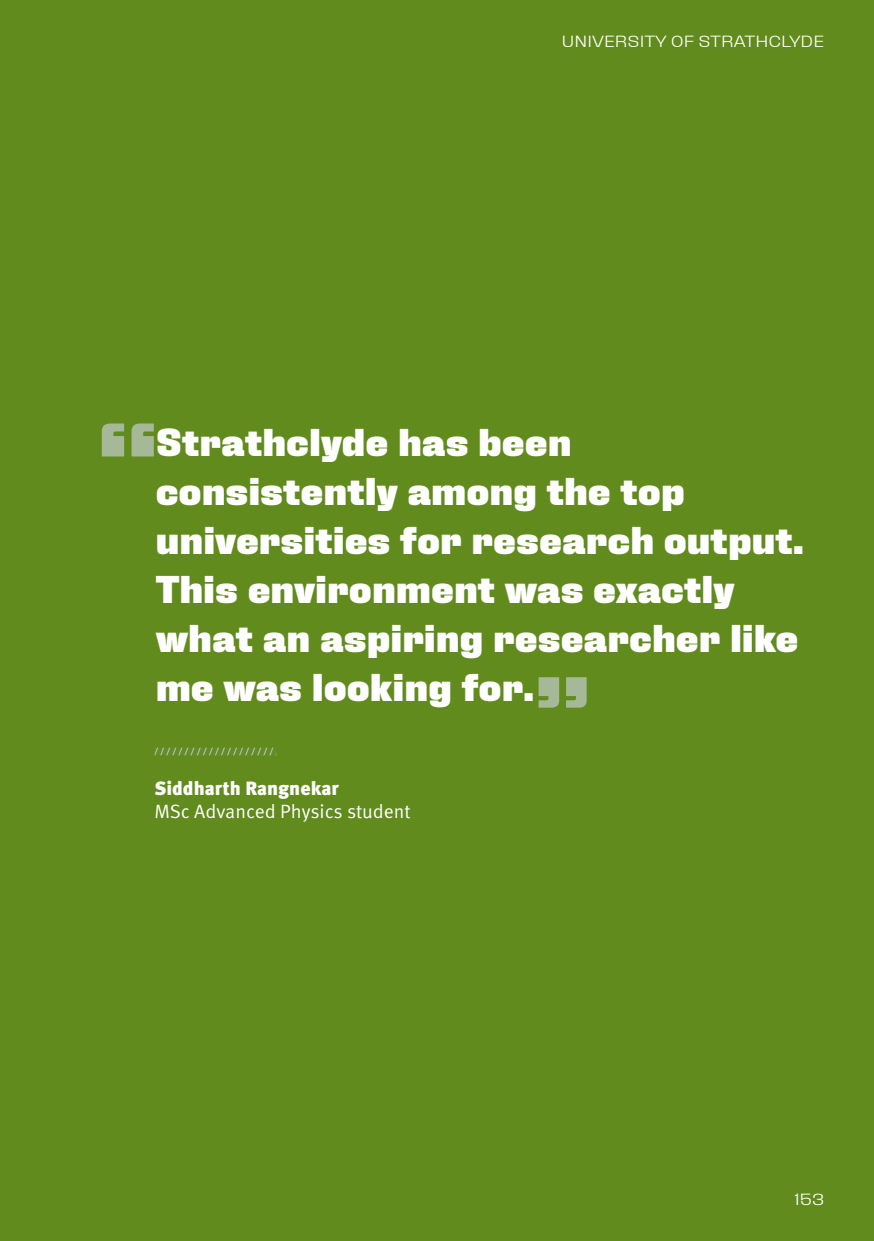
<style>
.page{position:relative;width:874px;height:1241px;background:#fff}
.page>*{position:absolute;margin:0;border:0;box-sizing:border-box;transform-origin:0 0}
.t1{font:900 expanded 92.92px "Fixture";color:#a5b897}
.t2{font:900 expanded 85.75px "Fixture";color:#a5b897}
.t3{font:900 38.5px/49px "Fixture";color:#fff}
.t4{font:19.25px "Meta OT";color:#fff}
.t5{font:900 19.25px "Meta OT";color:#fff}
.t6{font:300 expanded 15.75px "Fixture";color:#fff}
</style>
<div class="page">
<div style="left:0;top:0;width:873px;height:1240px;background:#618b1d"></div>
<svg style="left:154px;top:747px;width:122px;height:8px"></svg>
<p class="t6" style="left:561px;top:31px;width:264px">UNIVERSITY OF STRATHCLYDE</p>
<h1 class="t1" style="left:100px;top:394px;width:57px">“</h1>
<p class="t3" style="left:156px;top:418px;width:649px">Strathclyde has been consistently among the top universities for research output.<br>This environment was exactly what an aspiring researcher like me was looking for.</p>
<h2 class="t2" style="left:534px;top:650px;width:56px">”</h2>
<p class="t5" style="left:154px;top:776px;width:186px">Siddharth Rangnekar</p>
<p class="t4" style="left:154px;top:799px;width:258px">MSc Advanced Physics student</p>
<p class="t6" style="left:794px;top:1188px;width:31px">153</p>
</div>
